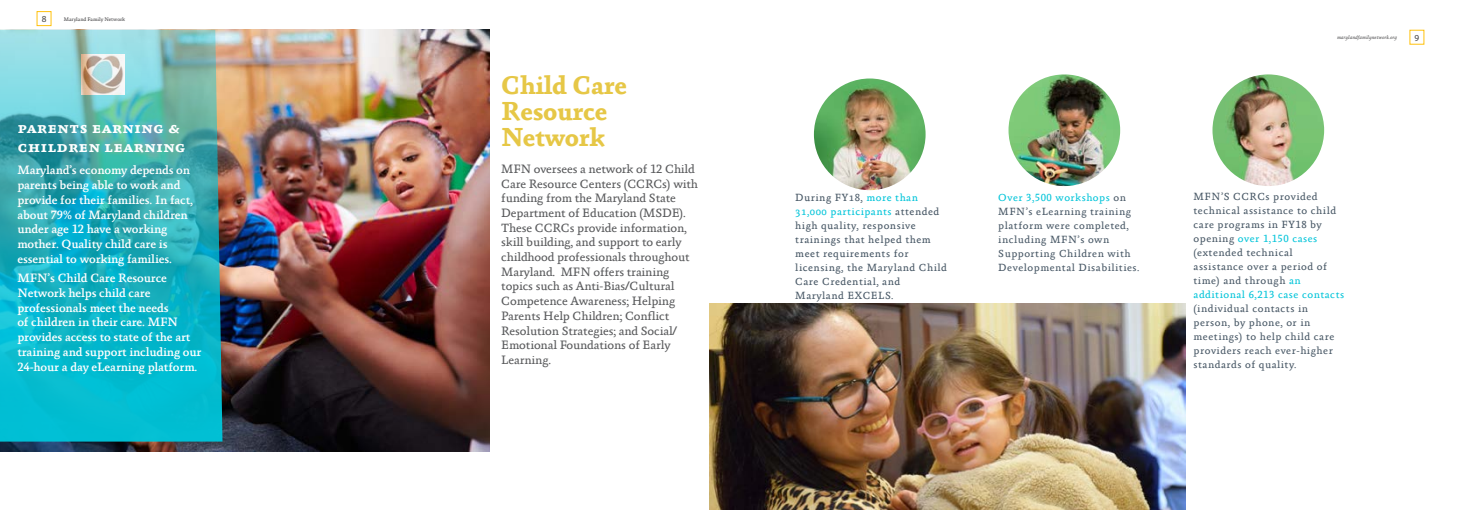
<style>
.page{position:relative;width:1474px;height:521px;background:#fff}
.page>*{position:absolute;margin:0;border:0;box-sizing:border-box;transform-origin:0 0}
.t1{font:700 26.25px/26.2px "Absara TF";letter-spacing:-.01em;color:#e6c746}
.t2{font:15.75px/18.9px "Absara TF Bold SC";color:#fff}
.t3{font:12.25px/14.7px "Absara TF";letter-spacing:-.01em;color:#58595b}
.t4{font:500 12.25px/14.7px "Absara TF";letter-spacing:-.01em;color:#fefefe}
.t5{font:10.5px/14px "Absara TF";letter-spacing:.05em;color:#475765}
.t6{font:10.5px/14px "Absara";letter-spacing:.05em;color:#475765}
.t7{font:9.19px "Myriad Pro";color:#414042}
.t8{font:italic 5.25px "Absara TF";color:#414042}
.t9{font:5.25px "Absara";color:#414042}
.s1{color:#00c4d9}
</style>
<div class="page">
<img style="left:709px;top:303px;width:476px;height:206px">
<img style="left:0;top:30px;width:489px;height:421px">
<img style="left:0;top:30px;width:222px;height:411px">
<img style="left:81px;top:54px;width:44px;height:41px">
<img style="left:814px;top:78px;width:111px;height:112px;border-radius:56px">
<img style="left:1008px;top:74px;width:112px;height:112px;border-radius:56px">
<img style="left:1212px;top:74px;width:112px;height:112px;border-radius:56px">
<div style="left:37px;top:11px;width:14px;height:15px;border:1px solid #ffc20e"></div>
<p class="t7" style="left:42px;top:13px;width:6px">8</p>
<p class="t9" style="left:64px;top:16px;width:63px">Maryland Family Network</p>
<h2 class="t2" style="left:17px;top:119px;width:170px">parents earning &amp; children learning</h2>
<p class="t4" style="left:17px;top:163px;width:177px">Maryland’s economy depends on parents being able to work and provide for their families. In fact, about 79% of Maryland children under age 12 have a working mother. Quality child care is essential to working families.</p>
<p class="t4" style="left:17px;top:271px;width:185px">MFN’s Child Care Resource<br>Network helps child care professionals meet the needs<br>of children in their care. MFN provides access to state of the art training and support including our<br>24-hour a day eLearning platform.</p>
<h1 class="t1" style="left:501px;top:72px;width:127px">Child Care<br>Resource<br>Network</h1>
<p class="t3" style="left:501px;top:162px;width:198px">MFN oversees a network of 12 Child<br>Care Resource Centers (CCRCs) with funding from the Maryland State<br>Department of Education (MSDE).<br>These CCRCs provide information, skill building, and support to early childhood professionals throughout<br>Maryland. MFN offers training topics such as Anti-Bias/Cultural<br>Competence Awareness; Helping<br>Parents Help Children; Conflict<br>Resolution Strategies; and Social/<br>Emotional Foundations of Early<br>Learning.</p>
<p class="t8" style="left:1336px;top:35px;width:61px">marylandfamilynetwork.org</p>
<p class="t7" style="left:1414px;top:32px;width:6px">9</p>
<p class="t6" style="left:795px;top:191px;width:153px">During FY18, <span class="s1">more than<br>31,000 participants</span> attended high quality, responsive trainings that helped them meet requirements for licensing, the Maryland Child<br>Care Credential, and<br>Maryland EXCELS.</p>
<p class="t5" style="left:1193px;top:190px;width:152px">MFN’S CCRCs provided technical assistance to child care programs in FY18 by opening <span class="s1">over 1,150 cases </span>(extended technical assistance over a period of time) and through <span class="s1">an additional 6,213 case contacts</span></p>
<p class="t5" style="left:1193px;top:302px;width:142px">(individual contacts in person, by phone, or in meetings) to help child care providers reach ever-higher standards of quality.</p>
<p class="t5" style="left:998px;top:191px;width:143px"><span class="s1">Over 3,500 workshops</span> on<br>MFN’s eLearning training platform were completed, including MFN’s own<br>Supporting Children with<br>Developmental Disabilities.</p>
</div>
